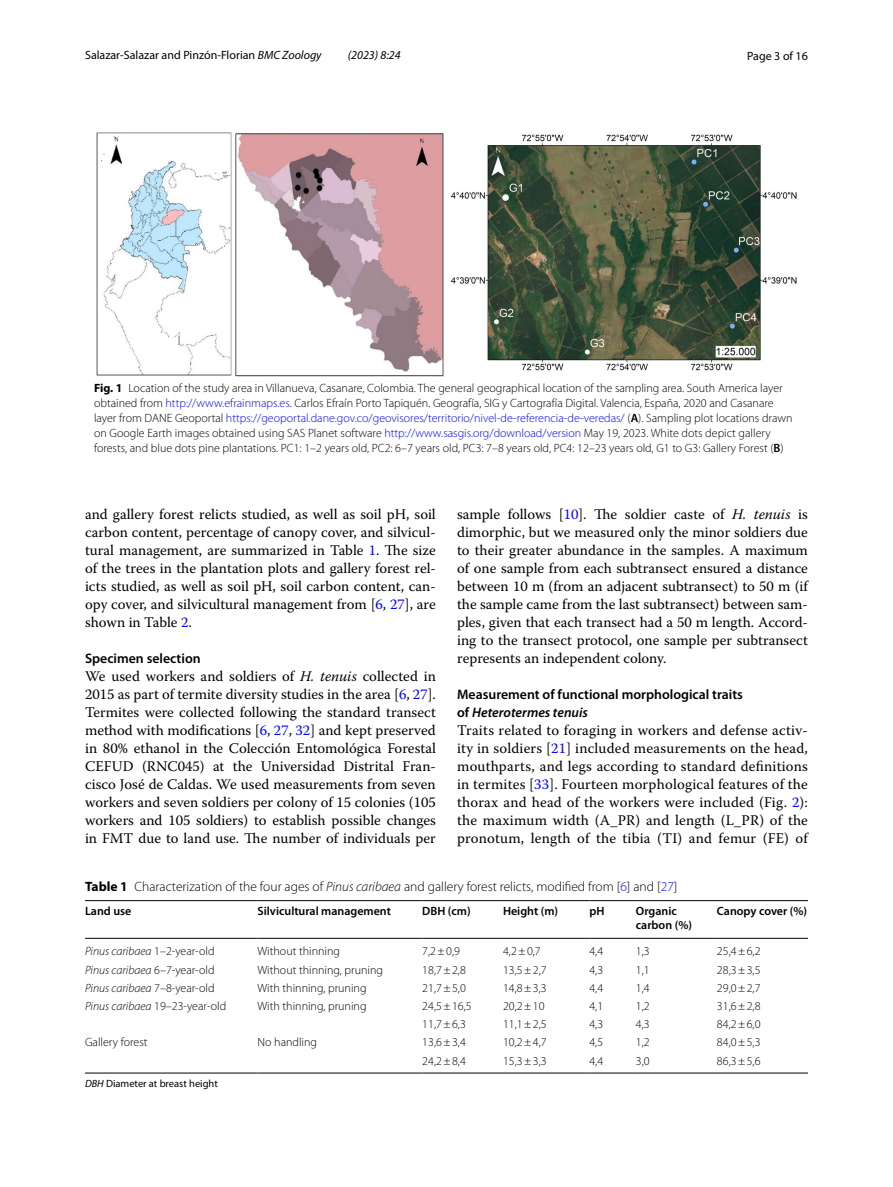
<style>
.page{position:relative;width:893px;height:1187px;background:#fff}
.page>*{position:absolute;margin:0;border:0;box-sizing:border-box;transform-origin:0 0}
.t1{font:14.7px/18px "Warnock Pro";color:#000;text-align:justify}
.t2{font:600 13.8px/18px "Myriad Pro";color:#000}
.t3{font:300 13.5px "Myriad Pro";color:#000}
.t4{font:300 12px/15px "Myriad Pro";color:#000}
.t5{font:600 12px/13.5px "Myriad Pro";color:#000}
.t6{font:italic 300 12px "Myriad Pro";color:#000}
.t7{font:12px "Myriad Pro";color:#000}
.t8{font:italic 12px "Myriad Pro";color:#000}
.t9{font:10.5px "Myriad Pro";color:#000}
.s1{font-style:italic}
.s2{font-weight:700}
.s3{color:#00f}
.s4{font-weight:600}
.s5{font-style:normal}
</style>
<div class="page">
<img style="left:96px;top:133px;width:701px;height:243px">
<hr style="left:85px;top:900px;width:173px;height:1px;background:#000">
<hr style="left:85px;top:938px;width:173px;height:1px;background:#000">
<hr style="left:258px;top:900px;width:164px;height:1px;background:#000">
<hr style="left:258px;top:938px;width:164px;height:1px;background:#000">
<hr style="left:422px;top:900px;width:81px;height:1px;background:#000">
<hr style="left:422px;top:938px;width:81px;height:1px;background:#000">
<hr style="left:503px;top:900px;width:86px;height:1px;background:#000">
<hr style="left:503px;top:938px;width:86px;height:1px;background:#000">
<hr style="left:589px;top:900px;width:47px;height:1px;background:#000">
<hr style="left:589px;top:938px;width:47px;height:1px;background:#000">
<hr style="left:636px;top:900px;width:81px;height:1px;background:#000">
<hr style="left:636px;top:938px;width:81px;height:1px;background:#000">
<hr style="left:717px;top:900px;width:91px;height:1px;background:#000">
<hr style="left:717px;top:938px;width:91px;height:1px;background:#000">
<hr style="left:85px;top:1072px;width:173px;height:1px;background:#000">
<hr style="left:258px;top:1072px;width:164px;height:1px;background:#000">
<hr style="left:422px;top:1072px;width:81px;height:1px;background:#000">
<hr style="left:503px;top:1072px;width:86px;height:1px;background:#000">
<hr style="left:589px;top:1072px;width:47px;height:1px;background:#000">
<hr style="left:636px;top:1072px;width:81px;height:1px;background:#000">
<hr style="left:717px;top:1072px;width:91px;height:1px;background:#000">
<p class="t7" style="left:85px;top:48px;width:238px">Salazar‑Salazar and Pinzón‑Florian <span class="s1">BMC Zoology</span></p>
<p class="t8" style="left:348px;top:48px;width:54px">(2023) 8:24</p>
<p class="t7" style="left:747px;top:48px;width:62px">Page 3 of 16</p>
<p class="t4" style="left:94px;top:380px;width:700px"><span class="s2">Fig. 1</span> Location of the study area in Villanueva, Casanare, Colombia. The general geographical location of the sampling area. South America layer obtained from <span class="s3">http://www.efrainmaps.es</span>. Carlos Efraín Porto Tapiquén. Geografía, SIG y Cartografía Digital. Valencia, España, 2020 and Casanare layer from DANE Geoportal <span class="s3">https://geoportal.dane.gov.co/geovisores/territorio/nivel- de- referencia- de- veredas/</span> (<span class="s4">A</span>). Sampling plot locations drawn on Google Earth images obtained using SAS Planet software <span class="s3">http://www.sasgis.org/download/version</span> May 19, 2023. White dots depict gallery forests, and blue dots pine plantations. PC1: 1–2 years old, PC2: 6–7 years old, PC3: 7–8 years old, PC4: 12–23 years old, G1 to G3: Gallery Forest (<span class="s4">B</span>)</p>
<p class="t1" style="left:85px;top:504px;width:352px">and gallery forest relicts studied, as well as soil pH, soil carbon content, percentage of canopy cover, and silvicul&shy;tural management, are summarized in Table <span class="s3">1</span>. The size of the trees in the plantation plots and gallery forest rel&shy;icts studied, as well as soil pH, soil carbon content, can&shy;opy cover, and silvicultural management from [<span class="s3">6</span>, <span class="s3">27</span>], are shown in Table <span class="s3">2</span>.</p>
<p class="t2" style="left:85px;top:649px;width:117px">Specimen selection</p>
<p class="t1" style="left:85px;top:666px;width:352px">We used workers and soldiers of <span class="s1">H. tenuis</span> collected in 2015 as part of termite diversity studies in the area [<span class="s3">6</span>, <span class="s3">27</span>].<br>Termites were collected following the standard transect method with modifications [<span class="s3">6</span>, <span class="s3">27</span>, <span class="s3">32</span>] and kept preserved in 80% ethanol in the Colección Entomológica Forestal CEFUD (RNC045) at the Universidad Distrital Fran&shy;cisco José de Caldas. We used measurements from seven workers and seven soldiers per colony of 15 colonies (105 workers and 105 soldiers) to establish possible changes in FMT due to land use. The number of individuals per</p>
<p class="t1" style="left:457px;top:504px;width:352px">sample follows [<span class="s3">10</span>]. The soldier caste of <span class="s1">H. tenuis</span> is dimorphic, but we measured only the minor soldiers due to their greater abundance in the samples. A maximum of one sample from each subtransect ensured a distance between 10 m (from an adjacent subtransect) to 50 m (if the sample came from the last subtransect) between sam&shy;ples, given that each transect had a 50 m length. Accord&shy;ing to the transect protocol, one sample per subtransect represents an independent colony.</p>
<p class="t2" style="left:457px;top:685px;width:287px">Measurement of functional morphological traits of <span class="s1">Heterotermes tenuis</span></p>
<p class="t1" style="left:457px;top:720px;width:352px">Traits related to foraging in workers and defense activ&shy;ity in soldiers [<span class="s3">21</span>] included measurements on the head, mouthparts, and legs according to standard definitions in termites [<span class="s3">33</span>]. Fourteen morphological features of the thorax and head of the workers were included (Fig. <span class="s3">2</span>): the maximum width (A_PR) and length (L_PR) of the pronotum, length of the tibia (TI) and femur (FE) of</p>
<p class="t3" style="left:85px;top:878px;width:594px"><span class="s2">Table 1</span> Characterization of the four ages of <span class="s1">Pinus caribaea</span> and gallery forest relicts, modified from [<span class="s3">6</span>] and [<span class="s3">27</span>]</p>
<p class="t5" style="left:85px;top:903px;width:48px">Land use</p>
<p class="t5" style="left:258px;top:903px;width:135px">Silvicultural management</p>
<p class="t5" style="left:422px;top:903px;width:50px">DBH (cm)</p>
<p class="t5" style="left:503px;top:903px;width:57px">Height (m)</p>
<p class="t5" style="left:589px;top:903px;width:17px">pH</p>
<p class="t5" style="left:636px;top:903px;width:58px">Organic carbon (%)</p>
<p class="t5" style="left:717px;top:903px;width:92px">Canopy cover (%)</p>
<p class="t6" style="left:85px;top:945px;width:131px">Pinus caribaea <span class="s5">1–2-year-old</span></p>
<p class="t4" style="left:258px;top:944px;width:84px">Without thinning</p>
<p class="t4" style="left:422px;top:944px;width:39px">7,2±0,9</p>
<p class="t4" style="left:503px;top:944px;width:39px">4,2±0,7</p>
<p class="t4" style="left:589px;top:944px;width:15px">4,4</p>
<p class="t4" style="left:636px;top:944px;width:15px">1,3</p>
<p class="t4" style="left:717px;top:944px;width:45px">25,4±6,2</p>
<p class="t6" style="left:85px;top:963px;width:131px">Pinus caribaea <span class="s5">6–7-year-old</span></p>
<p class="t4" style="left:258px;top:962px;width:127px">Without thinning, pruning</p>
<p class="t4" style="left:422px;top:962px;width:45px">18,7±2,8</p>
<p class="t4" style="left:503px;top:962px;width:45px">13,5±2,7</p>
<p class="t4" style="left:589px;top:962px;width:15px">4,3</p>
<p class="t4" style="left:636px;top:962px;width:15px">1,1</p>
<p class="t4" style="left:717px;top:962px;width:45px">28,3±3,5</p>
<p class="t6" style="left:85px;top:981px;width:131px">Pinus caribaea <span class="s5">7–8-year-old</span></p>
<p class="t4" style="left:258px;top:980px;width:110px">With thinning, pruning</p>
<p class="t4" style="left:422px;top:980px;width:45px">21,7±5,0</p>
<p class="t4" style="left:503px;top:980px;width:45px">14,8±3,3</p>
<p class="t4" style="left:589px;top:980px;width:15px">4,4</p>
<p class="t4" style="left:636px;top:980px;width:15px">1,4</p>
<p class="t4" style="left:717px;top:980px;width:45px">29,0±2,7</p>
<p class="t4" style="left:85px;top:998px;width:143px"><span class="s1">Pinus caribaea</span> 19–23-year-old</p>
<p class="t4" style="left:258px;top:998px;width:110px">With thinning, pruning</p>
<p class="t4" style="left:422px;top:998px;width:51px">24,5±16,5</p>
<p class="t4" style="left:503px;top:998px;width:43px">20,2±10</p>
<p class="t4" style="left:589px;top:998px;width:15px">4,1</p>
<p class="t4" style="left:636px;top:998px;width:15px">1,2</p>
<p class="t4" style="left:717px;top:998px;width:45px">31,6±2,8</p>
<p class="t4" style="left:422px;top:1016px;width:45px">11,7±6,3</p>
<p class="t4" style="left:503px;top:1016px;width:45px">11,1±2,5</p>
<p class="t4" style="left:589px;top:1016px;width:15px">4,3</p>
<p class="t4" style="left:636px;top:1016px;width:15px">4,3</p>
<p class="t4" style="left:717px;top:1016px;width:45px">84,2±6,0</p>
<p class="t4" style="left:85px;top:1034px;width:64px">Gallery forest</p>
<p class="t4" style="left:258px;top:1034px;width:61px">No handling</p>
<p class="t4" style="left:422px;top:1034px;width:45px">13,6±3,4</p>
<p class="t4" style="left:503px;top:1034px;width:45px">10,2±4,7</p>
<p class="t4" style="left:589px;top:1034px;width:15px">4,5</p>
<p class="t4" style="left:636px;top:1034px;width:15px">1,2</p>
<p class="t4" style="left:717px;top:1034px;width:45px">84,0±5,3</p>
<p class="t4" style="left:422px;top:1053px;width:45px">24,2±8,4</p>
<p class="t4" style="left:503px;top:1053px;width:45px">15,3±3,3</p>
<p class="t4" style="left:589px;top:1053px;width:15px">4,4</p>
<p class="t4" style="left:636px;top:1053px;width:15px">3,0</p>
<p class="t4" style="left:717px;top:1053px;width:45px">86,3±5,6</p>
<p class="t9" style="left:85px;top:1076px;width:134px"><span class="s1">DBH</span> Diameter at breast height</p>
</div>
